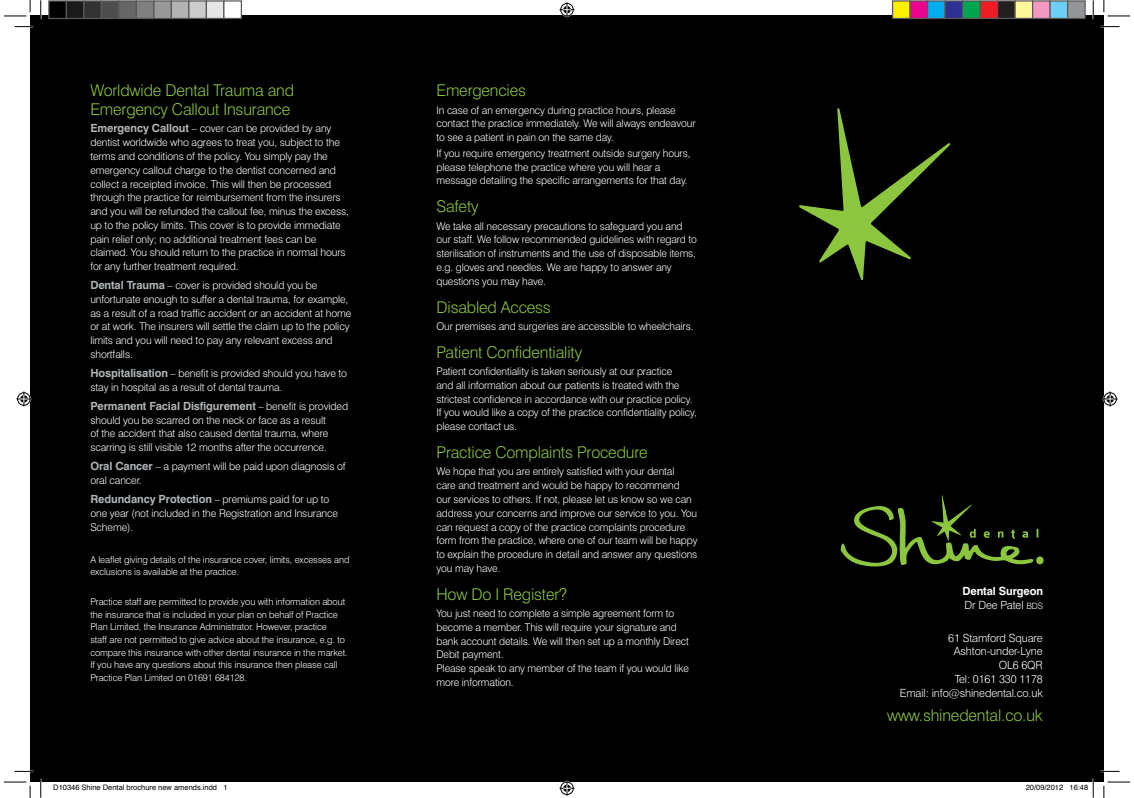
<style>
.page{position:relative;width:1134px;height:798px;background:#fff}
.page>*{position:absolute;margin:0;border:0;box-sizing:border-box;transform-origin:0 0}
.t1{font:300 16.25px/18.8px "Swiss 721 BT";letter-spacing:-.01em;color:#8bc63e}
.t2{font:700 11.25px "Swiss 721 BT";letter-spacing:-.01em;color:#b0b6b8}
.t3{font:300 11.25px/13.8px "Swiss 721 BT";letter-spacing:-.01em;color:#fff;text-align:right}
.t4{font:700 11.25px/13.8px "Swiss 721 BT";letter-spacing:-.01em;color:#fff}
.t5{font:300 10.62px/13.8px "Swiss 721 BT";letter-spacing:-.01em;color:#fff}
.t6{font:300 9.5px/12.5px "Swiss 721 BT";letter-spacing:-.01em;color:#fff}
.t7{font:7.5px "Helvetica";color:#000}
.s1{font-weight:700;font-size:11.25px;color:#b0b6b8}
.s2{font-weight:300;font-size:10.62px;color:#fff}
.s3{font-weight:300}
.s4{font-weight:300;font-size:8.75px}
</style>
<div class="page">
<div style="left:30px;top:16px;width:1074px;height:765px;background:#000001"></div>
<svg style="left:840px;top:495px;width:204px;height:71px"></svg>
<svg style="left:799px;top:108px;width:151px;height:172px"></svg>
<svg style="left:14px;top:26px;width:19px;height:1px"></svg>
<svg style="left:1101px;top:26px;width:18px;height:1px"></svg>
<svg style="left:14px;top:770px;width:19px;height:1px"></svg>
<svg style="left:1101px;top:770px;width:18px;height:1px"></svg>
<svg style="left:40px;top:0;width:2px;height:19px"></svg>
<svg style="left:40px;top:778px;width:2px;height:19px"></svg>
<svg style="left:1092px;top:0;width:2px;height:19px"></svg>
<svg style="left:4px;top:0;width:27px;height:17px"></svg>
<svg style="left:4px;top:781px;width:27px;height:16px"></svg>
<svg style="left:1103px;top:0;width:27px;height:17px"></svg>
<svg style="left:1103px;top:781px;width:27px;height:16px"></svg>
<svg style="left:559px;top:2px;width:15px;height:15px"></svg>
<svg style="left:559px;top:780px;width:15px;height:15px"></svg>
<svg style="left:16px;top:391px;width:15px;height:15px"></svg>
<svg style="left:1102px;top:391px;width:15px;height:15px"></svg>
<div style="left:49px;top:1px;width:17px;height:17px;background:#000"></div>
<div style="left:48px;top:0;width:19px;height:19px;border:1px solid #595959"></div>
<div style="left:66px;top:1px;width:18px;height:17px;background:#1a1a1a"></div>
<div style="left:66px;top:0;width:18px;height:19px;border:1px solid #595959"></div>
<div style="left:84px;top:1px;width:17px;height:17px;background:#333"></div>
<div style="left:83px;top:0;width:19px;height:19px;border:1px solid #595959"></div>
<div style="left:101px;top:1px;width:18px;height:17px;background:#4d4d4d"></div>
<div style="left:101px;top:0;width:18px;height:19px;border:1px solid #595959"></div>
<div style="left:119px;top:1px;width:17px;height:17px;background:#666"></div>
<div style="left:118px;top:0;width:19px;height:19px;border:1px solid #595959"></div>
<div style="left:136px;top:1px;width:18px;height:17px;background:#808080"></div>
<div style="left:136px;top:0;width:18px;height:19px;border:1px solid #595959"></div>
<div style="left:154px;top:1px;width:17px;height:17px;background:#999"></div>
<div style="left:153px;top:0;width:19px;height:19px;border:1px solid #595959"></div>
<div style="left:171px;top:1px;width:18px;height:17px;background:#b3b3b3"></div>
<div style="left:171px;top:0;width:18px;height:19px;border:1px solid #595959"></div>
<div style="left:189px;top:1px;width:17px;height:17px;background:#ccc"></div>
<div style="left:188px;top:0;width:19px;height:19px;border:1px solid #595959"></div>
<div style="left:206px;top:1px;width:18px;height:17px;background:#e6e6e6"></div>
<div style="left:206px;top:0;width:18px;height:19px;border:1px solid #595959"></div>
<div style="left:224px;top:1px;width:17px;height:17px;background:#fff"></div>
<div style="left:223px;top:0;width:19px;height:19px;border:1px solid #595959"></div>
<div style="left:892px;top:1px;width:18px;height:17px;background:#fff101"></div>
<div style="left:892px;top:0;width:19px;height:19px;border:1px solid #595959"></div>
<div style="left:910px;top:1px;width:17px;height:17px;background:#ed028c"></div>
<div style="left:909px;top:0;width:19px;height:19px;border:1px solid #595959"></div>
<div style="left:927px;top:1px;width:18px;height:17px;background:#00aeef"></div>
<div style="left:927px;top:0;width:19px;height:19px;border:1px solid #595959"></div>
<div style="left:945px;top:1px;width:17px;height:17px;background:#2e3092"></div>
<div style="left:944px;top:0;width:19px;height:19px;border:1px solid #595959"></div>
<div style="left:962px;top:1px;width:18px;height:17px;background:#00a54f"></div>
<div style="left:962px;top:0;width:19px;height:19px;border:1px solid #595959"></div>
<div style="left:980px;top:1px;width:17px;height:17px;background:#ee1d23"></div>
<div style="left:979px;top:0;width:19px;height:19px;border:1px solid #595959"></div>
<div style="left:997px;top:1px;width:18px;height:17px;background:#231f20"></div>
<div style="left:997px;top:0;width:19px;height:19px;border:1px solid #595959"></div>
<div style="left:1015px;top:1px;width:17px;height:17px;background:#fff79a"></div>
<div style="left:1014px;top:0;width:19px;height:19px;border:1px solid #595959"></div>
<div style="left:1032px;top:1px;width:18px;height:17px;background:#f499c2"></div>
<div style="left:1032px;top:0;width:19px;height:19px;border:1px solid #595959"></div>
<div style="left:1050px;top:1px;width:17px;height:17px;background:#6bcff6"></div>
<div style="left:1049px;top:0;width:19px;height:19px;border:1px solid #595959"></div>
<div style="left:1067px;top:1px;width:18px;height:17px;background:#939598"></div>
<div style="left:1067px;top:0;width:19px;height:19px;border:1px solid #595959"></div>
<svg style="left:1070px;top:778px;width:24px;height:19px"></svg>
<h1 class="t1" style="left:90px;top:81px;width:205px">Worldwide Dental Trauma and<br>Emergency Callout Insurance</h1>
<p class="t5" style="left:90px;top:122px;width:260px"><span class="s1">Emergency Callout</span> – cover can be provided by any dentist worldwide who agrees to treat you, subject to the terms and conditions of the policy. You simply pay the emergency callout charge to the dentist concerned and collect a receipted invoice. This will then be processed through the practice for reimbursement from the insurers and you will be refunded the callout fee, minus the excess, up to the policy limits. This cover is to provide immediate pain relief only; no additional treatment fees can be claimed. You should return to the practice in normal hours for any further treatment required.</p>
<p class="t5" style="left:90px;top:278px;width:263px"><span class="s1">Dental Trauma</span> – cover is provided should you be unfortunate enough to suffer a dental trauma, for example, as a result of a road traffic accident or an accident at home or at work. The insurers will settle the claim up to the policy limits and you will need to pay any relevant excess and shortfalls.</p>
<p class="t5" style="left:90px;top:366px;width:258px"><span class="s1">Hospitalisation</span> – benefit is provided should you have to stay in hospital as a result of dental trauma.</p>
<p class="t2" style="left:90px;top:399px;width:259px">Permanent Facial Disfigurement <span class="s2">– benefit is provided</span></p>
<p class="t5" style="left:90px;top:413px;width:240px">should you be scarred on the neck or face as a result of the accident that also caused dental trauma, where scarring is still visible 12 months after the occurrence.</p>
<p class="t5" style="left:90px;top:459px;width:257px"><span class="s1">Oral Cancer</span> – a payment will be paid upon diagnosis of oral cancer.</p>
<p class="t2" style="left:90px;top:492px;width:240px">Redundancy Protection <span class="s2">– premiums paid for up to</span></p>
<p class="t5" style="left:90px;top:506px;width:249px">one year (not included in the Registration and Insurance<br>Scheme).</p>
<p class="t6" style="left:90px;top:552px;width:261px">A leaflet giving details of the insurance cover, limits, excesses and exclusions is available at the practice.</p>
<p class="t6" style="left:90px;top:595px;width:259px">Practice staff are permitted to provide you with information about the insurance that is included in your plan on behalf of Practice Plan Limited, the Insurance Administrator. However, practice<br>staff are not permitted to give advice about the insurance, e.g. to compare this insurance with other dental insurance in the market.<br>If you have any questions about this insurance then please call Practice Plan Limited on 01691 684128.</p>
<h1 class="t1" style="left:436px;top:81px;width:91px">Emergencies</h1>
<p class="t5" style="left:436px;top:103px;width:261px">In case of an emergency during practice hours, please contact the practice immediately. We will always endeavour to see a patient in pain on the same day.</p>
<p class="t5" style="left:436px;top:146px;width:256px">If you require emergency treatment outside surgery hours, please telephone the practice where you will hear a message detailing the specific arrangements for that day.</p>
<h1 class="t1" style="left:436px;top:197px;width:44px">Safety</h1>
<p class="t5" style="left:436px;top:219px;width:262px">We take all necessary precautions to safeguard you and our staff. We follow recommended guidelines with regard to sterilisation of instruments and the use of disposable items, e.g. gloves and needles. We are happy to answer any questions you may have.</p>
<h1 class="t1" style="left:436px;top:297px;width:116px">Disabled Access</h1>
<p class="t5" style="left:436px;top:319px;width:258px">Our premises and surgeries are accessible to wheelchairs.</p>
<h1 class="t1" style="left:436px;top:342px;width:147px">Patient Confidentiality</h1>
<p class="t5" style="left:436px;top:364px;width:262px">Patient confidentiality is taken seriously at our practice<br>and all information about our patients is treated with the strictest confidence in accordance with our practice policy.<br>If you would like a copy of the practice confidentiality policy, please contact us.</p>
<h1 class="t1" style="left:436px;top:442px;width:213px">Practice Complaints Procedure</h1>
<p class="t5" style="left:436px;top:464px;width:263px">We hope that you are entirely satisfied with your dental<br>care and treatment and would be happy to recommend<br>our services to others. If not, please let us know so we can address your concerns and improve our service to you. You can request a copy of the practice complaints procedure form from the practice, where one of our team will be happy to explain the procedure in detail and answer any questions you may have.</p>
<h1 class="t1" style="left:436px;top:584px;width:132px">How Do I Register?</h1>
<p class="t5" style="left:436px;top:606px;width:254px">You just need to complete a simple agreement form to become a member. This will require your signature and bank account details. We will then set up a monthly Direct Debit payment.<br>Please speak to any member of the team if you would like more information.</p>
<p class="t4" style="left:962px;top:584px;width:82px">Dental Surgeon<br><span class="s3">Dr Dee Patel</span> <span class="s4">BDS</span></p>
<p class="t3" style="left:900px;top:630px;width:144px">61 Stamford Square<br>Ashton-under-Lyne<br>OL6 6QR<br>Tel: 0161 330 1178<br>Email: info@shinedental.co.uk</p>
<h1 class="t1" style="left:887px;top:705px;width:157px">www.shinedental.co.uk</h1>
<p class="t7" style="left:53px;top:780px;width:176px">D10346 Shine Dental brochure new amends.indd 1</p>
<p class="t7" style="left:1026px;top:780px;width:64px">20/09/2012 16:48</p>
</div>
